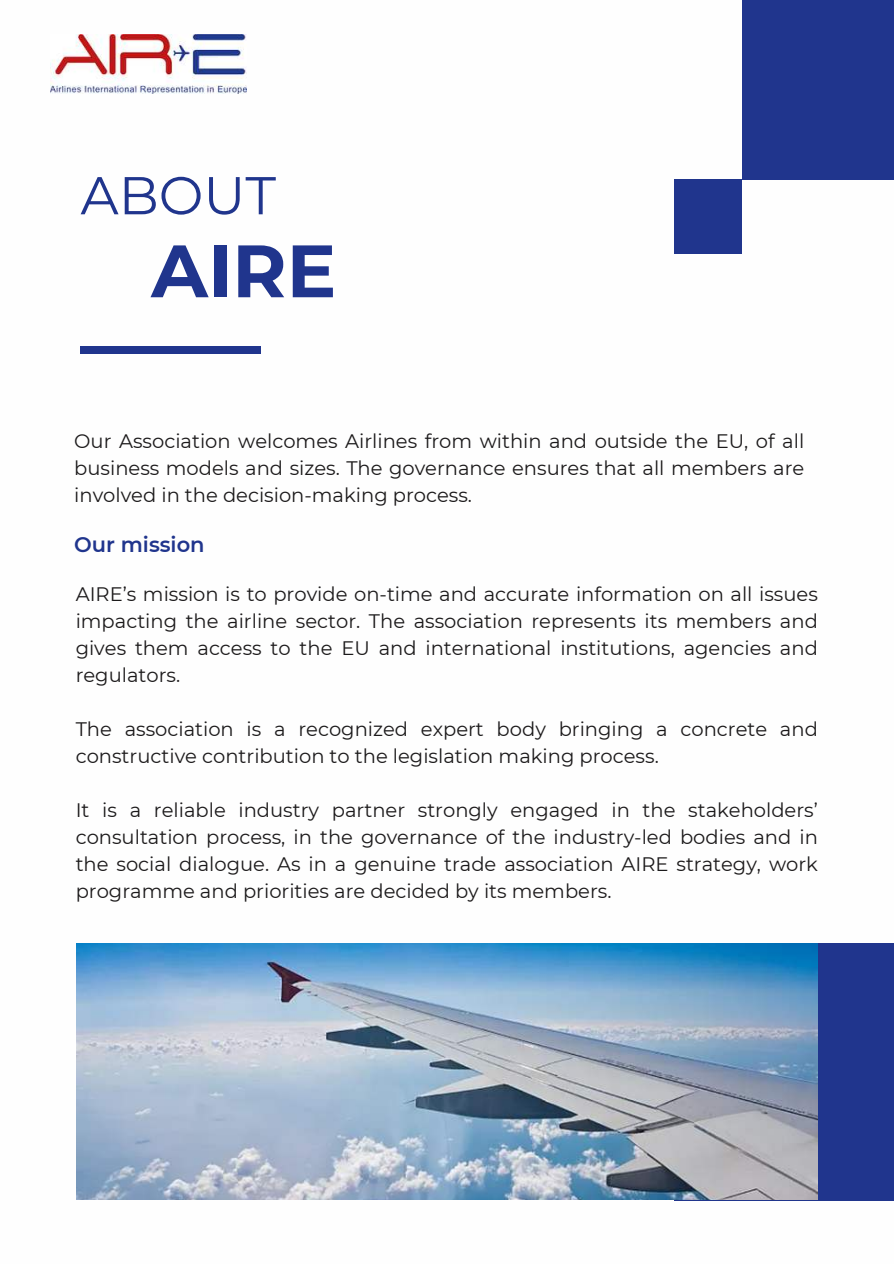
<style>
.page{position:relative;width:894px;height:1264px;background:#fff}
.page>*{position:absolute;margin:0;border:0;box-sizing:border-box;transform-origin:0 0}
.t1{font:700 73.95px "Montserrat";color:#20358d}
.t2{font:53.1px "Montserrat";color:#20358d}
.t3{font:600 21px "Montserrat";color:#20358d}
.t4{font:19.5px/27px "Montserrat";color:#1c1a1b;text-align:justify}
</style>
<div class="page">
<div style="left:673px;top:943px;width:220px;height:257px;background:#20358d"></div>
<img style="left:76px;top:943px;width:741px;height:256px">
<div style="left:80px;top:347px;width:181px;height:7px;background:#20358d"></div>
<div style="left:741px;top:0;width:152px;height:179px;background:#20358d"></div>
<div style="left:673px;top:179px;width:68px;height:74px;background:#20358d"></div>
<img style="left:50px;top:34px;width:196px;height:60px">
<h2 class="t2" style="left:80px;top:159px;width:197px">ABOUT</h2>
<h1 class="t1" style="left:151px;top:218px;width:187px">AIRE</h1>
<p class="t4" style="left:74px;top:426px;width:731px">Our Association welcomes Airlines from within and outside the EU, of all business models and sizes. The governance ensures that all members are involved in the decision-making process.</p>
<p class="t3" style="left:74px;top:530px;width:132px">Our mission</p>
<p class="t4" style="left:76px;top:580px;width:743px">AIRE’s mission is to provide on-time and accurate information on all issues impacting the airline sector. The association represents its members and gives them access to the EU and international institutions, agencies and regulators.</p>
<p class="t4" style="left:76px;top:715px;width:743px">The association is a recognized expert body bringing a concrete and constructive contribution to the legislation making process.</p>
<p class="t4" style="left:76px;top:796px;width:743px">It is a reliable industry partner strongly engaged in the stakeholders’ consultation process, in the governance of the industry-led bodies and in the social dialogue. As in a genuine trade association AIRE strategy, work programme and priorities are decided by its members.</p>
</div>
